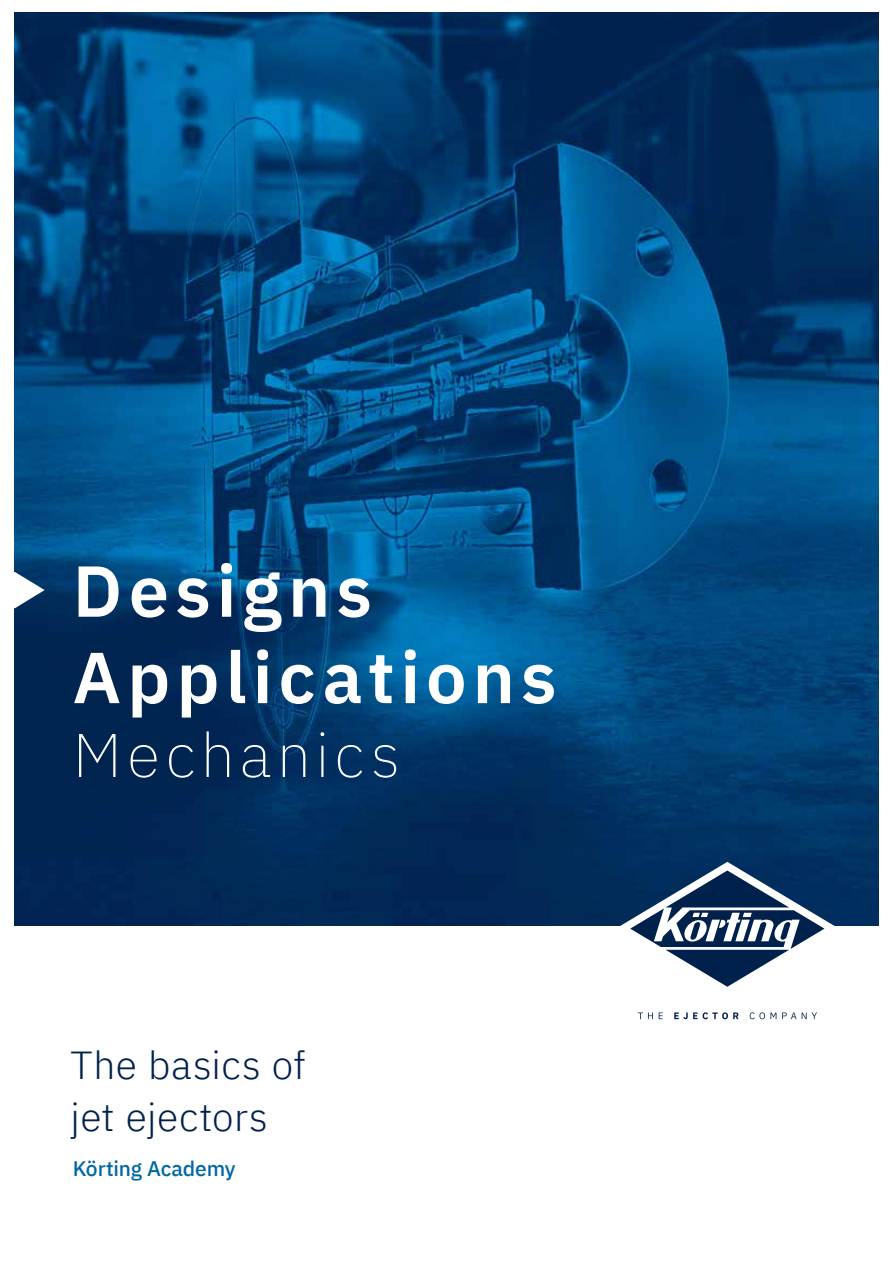
<style>
.page{position:relative;width:893px;height:1263px;background:#fff}
.page>*{position:absolute;margin:0;border:0;box-sizing:border-box;transform-origin:0 0}
.t1{font:600 72px/86.4px "IBM Plex Sans";letter-spacing:.08em;color:#fff}
.t2{font:200 61.5px "IBM Plex Sans";letter-spacing:.08em;color:#fff}
.t3{font:300 39px/52.1px "IBM Plex Sans";letter-spacing:.01em;color:#00214c}
.t4{font:500 21px "IBM Plex Sans";letter-spacing:-.01em;color:#0068a3}
</style>
<div class="page">
<img style="left:15px;top:12px;width:863px;height:913px">
<svg style="left:15px;top:572px;width:30px;height:36px"></svg>
<svg style="left:616px;top:862px;width:223px;height:125px"></svg>
<svg style="left:638px;top:1012px;width:179px;height:7px"></svg>
<h1 class="t1" style="left:73px;top:542px;width:485px">Designs<br>Applications</h1>
<h2 class="t2" style="left:73px;top:709px;width:329px">Mechanics</h2>
<p class="t3" style="left:71px;top:1036px;width:236px">The basics of jet ejectors</p>
<p class="t4" style="left:73px;top:1152px;width:165px">Körting Academy</p>
</div>
